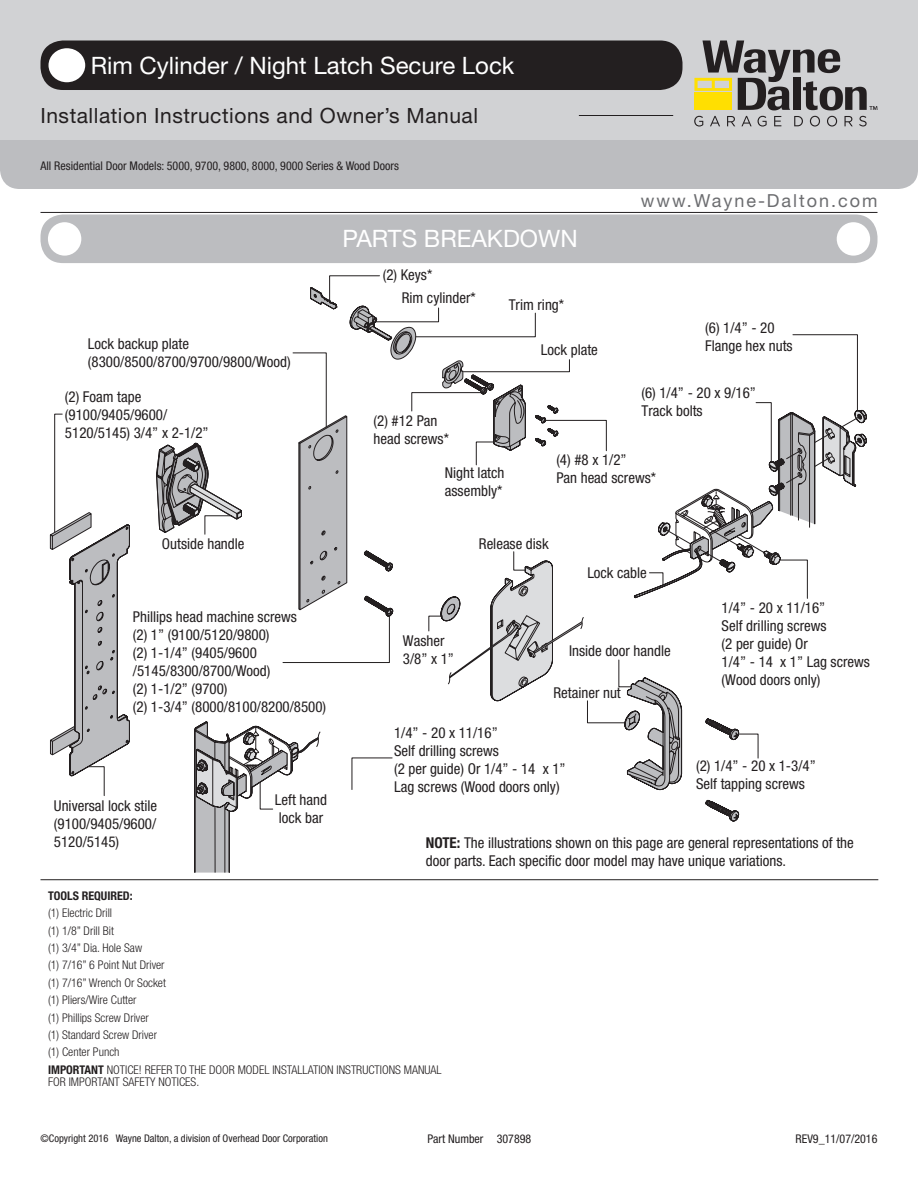
<style>
.page{position:relative;width:918px;height:1188px;background:#fff}
.page>*{position:absolute;margin:0;border:0;box-sizing:border-box;transform-origin:0 0}
.t1{font:24px "Helvetica Neue LT Std";color:#fff}
.t2{font:21px "Helvetica Neue LT Std";letter-spacing:.025em;color:#231f20}
.t3{font:18px "Helvetica Neue LT Std";letter-spacing:.11em;color:#6c6d70}
.t4{font:condensed 15px/18px "Helvetica Neue LT Std";color:#231f20}
.t5{font:300 condensed 12px/17.4px "Helvetica Neue LT Std";color:#231f20}
.t6{font:condensed 12px "Helvetica Neue LT Std";color:#231f20}
.t7{font:700 condensed 12px "Helvetica Neue LT Std";color:#231f20}
.t8{font:condensed 10.5px "Helvetica Neue LT Std";color:#231f20}
.s1{font-weight:700}
</style>
<div class="page">
<div style="left:0;top:140px;width:918px;height:49px;background:#bcbdc0"></div>
<div style="left:0;top:0;width:918px;height:140px;background:#d1d2d4"></div>
<hr style="left:579px;top:115px;width:94px;height:1px;background:#231f20">
<div style="left:40px;top:40px;width:642px;height:50px;background:#231f20;border-radius:22px"></div>
<div style="left:49px;top:48px;width:36px;height:34px;background:#fff;border-radius:50%"></div>
<hr style="left:40px;top:879px;width:838px;height:1px;background:#231f20">
<hr style="left:40px;top:212px;width:838px;height:1px;background:#231f20">
<svg style="left:694px;top:116px;width:9px;height:11px"></svg>
<svg style="left:710px;top:116px;width:10px;height:10px"></svg>
<svg style="left:727px;top:116px;width:8px;height:10px"></svg>
<svg style="left:741px;top:116px;width:11px;height:10px"></svg>
<svg style="left:758px;top:116px;width:9px;height:11px"></svg>
<svg style="left:774px;top:116px;width:7px;height:10px"></svg>
<svg style="left:794px;top:116px;width:9px;height:10px"></svg>
<svg style="left:810px;top:116px;width:10px;height:11px"></svg>
<svg style="left:827px;top:116px;width:10px;height:11px"></svg>
<svg style="left:845px;top:116px;width:8px;height:10px"></svg>
<svg style="left:859px;top:116px;width:8px;height:10px"></svg>
<svg style="left:694px;top:40px;width:184px;height:70px"></svg>
<svg style="left:50px;top:413px;width:80px;height:363px"></svg>
<svg style="left:156px;top:287px;width:711px;height:586px"></svg>
<div style="left:40px;top:214px;width:838px;height:49px;background:#bcbdc0;border-radius:23px"></div>
<div style="left:837px;top:222px;width:33px;height:34px;background:#fff;border-radius:50%"></div>
<div style="left:48px;top:222px;width:33px;height:34px;background:#fff;border-radius:50%"></div>
<h1 class="t1" style="left:91px;top:51px;width:425px">Rim Cylinder / Night Latch Secure Lock</h1>
<h2 class="t2" style="left:40px;top:103px;width:439px">Installation Instructions and Owner’s Manual</h2>
<p class="t6" style="left:40px;top:158px;width:360px">All Residential Door Models: 5000, 9700, 9800, 8000, 9000 Series &amp; Wood Doors</p>
<h1 class="t1" style="left:343px;top:225px;width:237px">PARTS BREAKDOWN</h1>
<p class="t4" style="left:88px;top:334px;width:204px">Lock backup plate (8300/8500/8700/9700/9800/Wood)</p>
<p class="t4" style="left:383px;top:266px;width:51px">(2) Keys*</p>
<p class="t4" style="left:402px;top:288px;width:75px">Rim cylinder*</p>
<p class="t4" style="left:509px;top:295px;width:57px">Trim ring*</p>
<p class="t4" style="left:541px;top:341px;width:59px">Lock plate</p>
<p class="t3" style="left:641px;top:190px;width:238px">www.Wayne-Dalton.com</p>
<p class="t4" style="left:705px;top:318px;width:89px">(6) 1/4” - 20<br>Flange hex nuts</p>
<p class="t4" style="left:65px;top:387px;width:145px">(2) Foam tape (9100/9405/9600/<br>5120/5145) 3/4” x 2-1/2”</p>
<p class="t4" style="left:162px;top:535px;width:84px">Outside handle</p>
<p class="t4" style="left:133px;top:608px;width:195px">Phillips head machine screws<br>(2) 1” (9100/5120/9800)<br>(2) 1-1/4” (9405/9600 /5145/8300/8700/Wood)<br>(2) 1-1/2” (9700)<br>(2) 1-3/4” (8000/8100/8200/8500)</p>
<p class="t4" style="left:54px;top:796px;width:105px;text-align:justify">Universal lock stile (9100/9405/9600/ 5120/5145)</p>
<p class="t4" style="left:275px;top:791px;width:54px">Left hand lock bar</p>
<p class="t4" style="left:374px;top:412px;width:77px">(2) #12 Pan head screws*</p>
<p class="t4" style="left:445px;top:464px;width:61px">Night latch assembly*</p>
<p class="t4" style="left:641px;top:383px;width:116px">(6) 1/4” - 20 x 9/16”<br>Track bolts</p>
<p class="t4" style="left:556px;top:450px;width:101px">(4) #8 x 1/2”<br>Pan head screws*</p>
<p class="t4" style="left:479px;top:535px;width:71px">Release disk</p>
<p class="t4" style="left:587px;top:563px;width:61px">Lock cable</p>
<p class="t4" style="left:403px;top:631px;width:53px">Washer<br>3/8” x 1”</p>
<p class="t4" style="left:569px;top:642px;width:103px">Inside door handle</p>
<p class="t4" style="left:554px;top:684px;width:69px">Retainer nut</p>
<p class="t4" style="left:394px;top:723px;width:173px">1/4” - 20 x 11/16”<br>Self drilling screws<br>(2 per guide) Or 1/4” - 14 x 1”<br>Lag screws (Wood doors only)</p>
<p class="t4" style="left:722px;top:599px;width:150px">1/4” - 20 x 11/16”<br>Self drilling screws<br>(2 per guide) Or<br>1/4” - 14 x 1” Lag screws (Wood doors only)</p>
<p class="t4" style="left:696px;top:757px;width:121px">(2) 1/4” - 20 x 1-3/4”<br>Self tapping screws</p>
<p class="t4" style="left:426px;top:834px;width:429px"><span class="s1">NOTE:</span> The illustrations shown on this page are general representations of the door parts. Each specific door model may have unique variations.</p>
<p class="t7" style="left:48px;top:888px;width:86px">TOOLS REQUIRED:</p>
<p class="t5" style="left:48px;top:904px;width:395px">(1) Electric Drill<br>(1) 1/8” Drill Bit<br>(1) 3/4” Dia. Hole Saw<br>(1) 7/16” 6 Point Nut Driver<br>(1) 7/16” Wrench Or Socket<br>(1) Pliers/Wire Cutter<br>(1) Phillips Screw Driver<br>(1) Standard Screw Driver<br>(1) Center Punch<br><span class="s1">IMPORTANT</span> NOTICE! REFER TO THE DOOR MODEL INSTALLATION INSTRUCTIONS MANUAL</p>
<p class="t5" style="left:48px;top:1073px;width:153px">FOR IMPORTANT SAFETY NOTICES.</p>
<p class="t8" style="left:40px;top:1132px;width:289px">©Copyright 2016 Wayne Dalton, a division of Overhead Door Corporation</p>
<p class="t6" style="left:428px;top:1131px;width:105px">Part Number 307898</p>
<p class="t6" style="left:796px;top:1131px;width:83px">REV9_11/07/2016</p>
</div>
